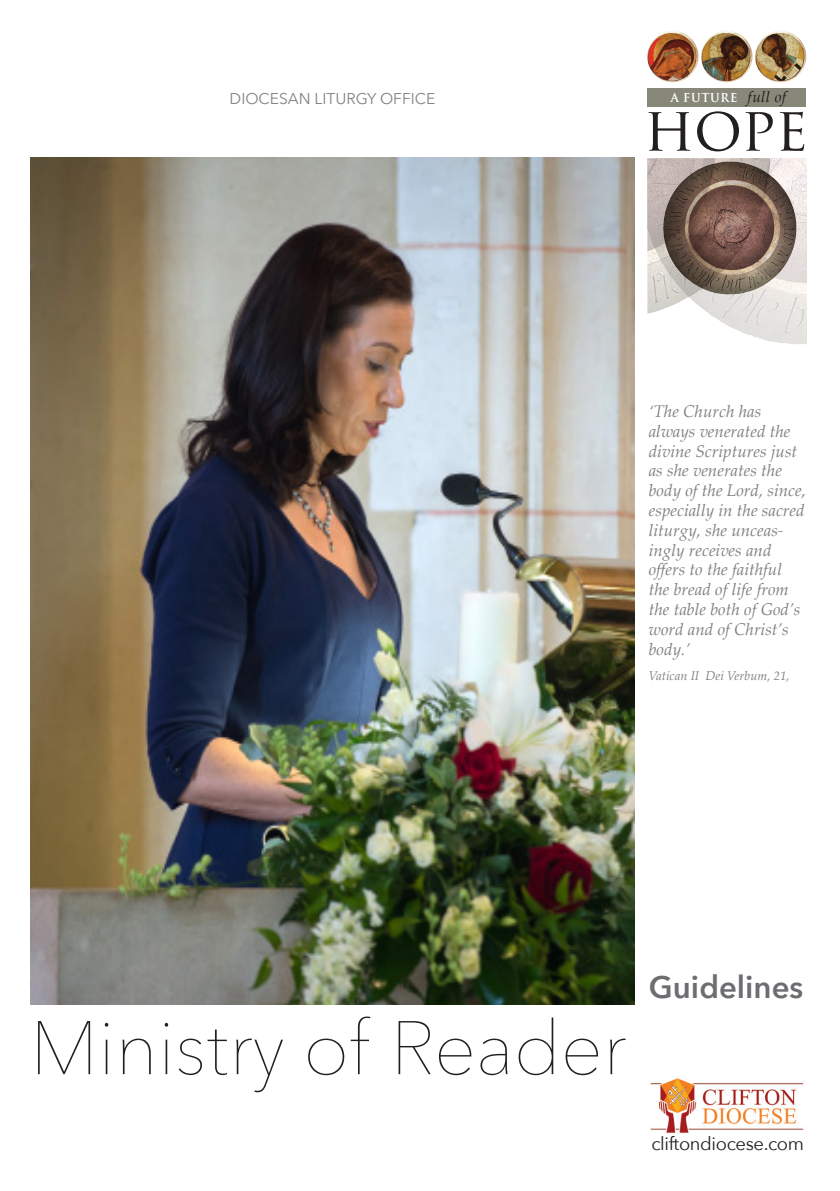
<style>
.page{position:relative;width:840px;height:1191px;background:#fff}
.page>*{position:absolute;margin:0;border:0;box-sizing:border-box;transform-origin:0 0}
.t1{font:200 75px "Avenir Next";color:#231f20}
.t2{font:60.2px "Trajan Pro";color:#231f20}
.t3{font:600 31.2px "Avenir Next";color:#6c6d70}
.t4{font:18.4px "Avenir Next";letter-spacing:-.02em;color:#231f20}
.t5{font:italic 17px/19.8px "Palatino Linotype";color:#808285}
.t6{font:15.6px "Avenir Next";color:#808285}
.t7{font:700 14.2px "Trajan Pro";letter-spacing:.055em;color:#fff;scale:.9 1}
.t8{font:italic 12.8px "Palatino Linotype";color:#808285}
.s1{font-family:"Palatino Linotype";font-weight:400;font-style:italic;font-size:15.6px;color:#231f20}
</style>
<div class="page">
<div style="left:647px;top:88px;width:158px;height:18px;background:#87887a"></div>
<img style="left:647px;top:158px;width:159px;height:186px">
<img style="left:659px;top:161px;width:141px;height:133px">
<img style="left:754px;top:31px;width:51px;height:51px;border-radius:26px">
<img style="left:755px;top:33px;width:48px;height:48px;border-radius:24px">
<img style="left:646px;top:31px;width:52px;height:51px;border-radius:26px">
<img style="left:648px;top:33px;width:47px;height:48px;border-radius:24px">
<img style="left:700px;top:31px;width:52px;height:51px;border-radius:26px">
<img style="left:701px;top:33px;width:48px;height:48px;border-radius:24px">
<img style="left:650px;top:1078px;width:154px;height:56px">
<img style="left:31px;top:158px;width:602px;height:846px">
<p class="t6" style="left:229px;top:85px;width:207px">DIOCESAN LITURGY OFFICE</p>
<p class="t7" style="left:670px;top:88px;width:130px">A FUTURE <span class="s1">full of</span></p>
<p class="t2" style="left:643px;top:90px;width:166px">hope</p>
<p class="t5" style="left:648px;top:400px;width:159px">‘The Church has always venerated the divine Scriptures just as she venerates the body of the Lord, since, especially in the sacred liturgy, she unceas&shy;ingly receives and offers to the faithful the bread of life from the table both of God’s word and of Christ’s body.’</p>
<p class="t8" style="left:648px;top:666px;width:142px">Vatican II Dei Verbum, 21,</p>
<p class="t1" style="left:30px;top:984px;width:597px">Ministry of Reader</p>
<p class="t3" style="left:648px;top:960px;width:156px">Guidelines</p>
<p class="t4" style="left:651px;top:1127px;width:154px">cliftondiocese.com</p>
</div>
